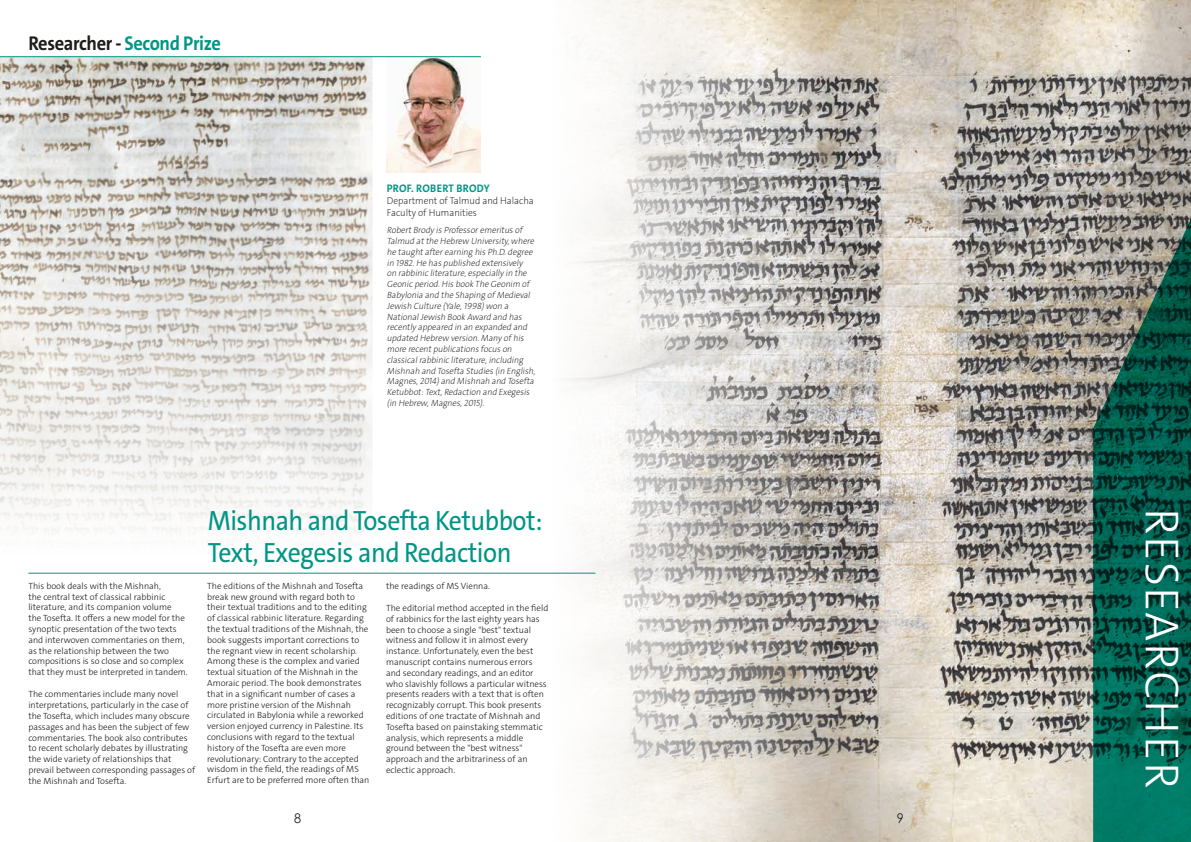
<style>
.page{position:relative;width:1191px;height:842px;background:#fff}
.page>*{position:absolute;margin:0;border:0;box-sizing:border-box;transform-origin:0 0}
.t1{font:300 48px "The Sans C4 s";color:#fff}
.t2{font:28px/32px "The Sans C4 s";letter-spacing:-.02em;color:#009584;scale:.92 1}
.t3{font:700 20px "The Sans C4 s";letter-spacing:-.02em;color:#1c1c1a;scale:.92 1}
.t4{font:13.3px "Century Gothic";color:#20252f;scale:.95 1}
.t5{font:700 11px "The Sans C4 s";letter-spacing:.025em;color:#009584;scale:.96 1}
.t6{font:200 10px/12px "The Sans C4 s";color:#1c1c1a;scale:.95 1}
.t7{font:300 9px/10.8px "The Sans C4 s";color:#1c1c1a}
.t8{font:italic 200 9px/10.8px "The Sans C4 s";color:#1c1c1a;scale:.95 1}
.s1{color:#009584}
</style>
<div class="page">
<img style="left:544px;top:0;width:647px;height:842px">
<svg style="left:1093px;top:189px;width:98px;height:653px;background:#1d6456"></svg>
<img style="left:0;top:57px;width:372px;height:476px">
<img style="left:387px;top:57px;width:93px;height:116px">
<hr style="left:28px;top:573px;width:567px;height:1px;background:#009584">
<hr style="left:0;top:56px;width:481px;height:1px;background:#009584">
<h3 class="t3" style="left:28px;top:30px;width:211px">Researcher - <span class="s1">Second Prize</span></h3>
<p class="t5" style="left:387px;top:181px;width:81px">PROF. Robert Brod</p>
<p class="t5" style="left:484px;top:181px;width:8px">y</p>
<p class="t6" style="left:387px;top:195px;width:156px">Department of Talmud and Halacha<br>Faculty of Humanities</p>
<p class="t8" style="left:387px;top:225px;width:160px">RobertBrody is Professoremeritus of Talmud atthe Hebrew University,where he taughtafterearning his Ph.D.degree in 1982.He has published extensively<br>on rabbinic literature,especially in the Geonic period.His book The Geonim of Babylonia and the Shaping of Medieval Jewish Culture (Yale,1998)won a NationalJewish Book Award and has recently appeared in an expanded and updated Hebrew version.Many of his more recentpublications focus on classicalrabbinic literature,including Mishnah and Tosefta Studies (in English, Magnes,2014)and Mishnah and Tosefta Ketubbot:Text,Redaction and Exegesis (in Hebrew,Magnes,2015).</p>
<p class="t7" style="left:28px;top:580px;width:161px">This book deals with the Mishnah,<br>the central text of classical rabbinic literature, and its companion volume<br>the Tosefta. It offers a new model for the synoptic presentation of the two texts and interwoven commentaries on them, as the relationship between the two compositions is so close and so complex that they must be interpreted in tandem.</p>
<p class="t7" style="left:28px;top:689px;width:168px">The commentaries include many novel interpretations, particularly in the case of the Tosefta, which includes many obscure passages and has been the subject of few commentaries. The book also contributes to recent scholarly debates by illustrating the wide variety of relationships that prevail between corresponding passages of the Mishnah and Tosefta.</p>
<h2 class="t2" style="left:208px;top:504px;width:365px">Mishnah and Tosefta Ketubbot:<br>Text, Exegesis and Redaction</h2>
<p class="t7" style="left:207px;top:580px;width:164px">The editions of the Mishnah and Tosefta break new ground with regard both to their textual traditions and to the editing of classical rabbinic literature. Regarding the textual traditions of the Mishnah, the book suggests important corrections to the regnant view in recent scholarship.<br>Among these is the complex and varied textual situation of the Mishnah in the Amoraic period. The book demonstrates that in a significant number of cases a more pristine version of the Mishnah circulated in Babylonia while a reworked version enjoyed currency in Palestine. Its conclusions with regard to the textual history of the Tosefta are even more revolutionary: Contrary to the accepted wisdom in the field, the readings of MS Erfurt are to be preferred more often than</p>
<p class="t7" style="left:386px;top:580px;width:105px">the readings of MS Vienna.</p>
<p class="t7" style="left:386px;top:602px;width:164px">The editorial method accepted in the field of rabbinics for the last eighty years has been to choose a single "best" textual witness and follow it in almost every instance. Unfortunately, even the best manuscript contains numerous errors and secondary readings, and an editor who slavishly follows a particular witness presents readers with a text that is often recognizably corrupt. This book presents editions of one tractate of Mishnah and Tosefta based on painstaking stemmatic analysis, which represents a middle ground between the "best witness" approach and the arbitrariness of an eclectic approach.</p>
<h3 class="t4" style="left:294px;top:810px;width:9px">8</h3>
<h3 class="t4" style="left:896px;top:810px;width:9px">9</h3>
<h1 class="t1" style="left:1192px;top:508px;width:277px;rotate:90deg">researcher</h1>
</div>
